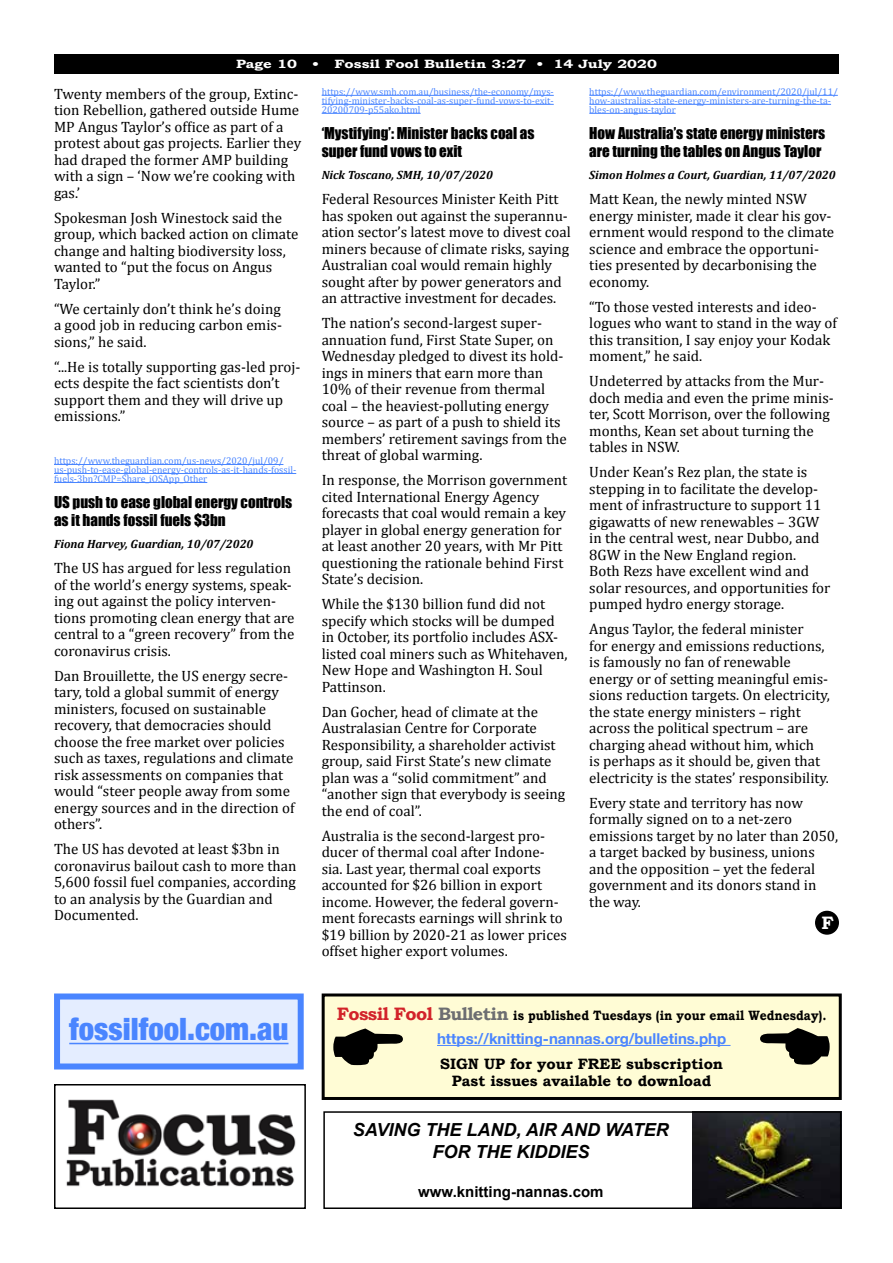
<style>
.page{position:relative;width:893px;height:1263px;background:#fff}
.page>*{position:absolute;margin:0;border:0;box-sizing:border-box;transform-origin:0 0}
.t1{font:900 condensed 30.75px "Helvetica Neue";color:#4a85ff}
.t2{font:italic 700 18px/21.6px "Arial";color:#000;text-align:center}
.t3{font:700 18px "Bookman Old Style";color:#fff}
.t4{font:15px/16.5px "Cambria";color:#000}
.t5{font:15px/18px "Impact";color:#000}
.t6{font:700 15px/16.5px "Bookman Old Style";color:#000;text-align:center}
.t7{font:700 15px "Helvetica Neue";color:#4a85ff}
.t8{font:700 15px "Arial";color:#000}
.t9{font:700 13.5px "Bookman Old Style";color:#000;scale:.9 1}
.t10{font:italic 700 12px "Cambria";color:#000}
.t11{font:700 12px "Bookman Old Style";color:#fff;scale:1.25 1}
.t12{font:9.75px/9px "Cambria";color:#4a85ff}
.s1{font-size:18px;color:#d2232a}
.s2{font-size:18px;color:#6d6e71}
</style>
<div class="page">
<div style="left:54px;top:54px;width:785px;height:20px;background:#000"></div>
<hr style="left:54px;top:464px;width:229px;height:1px;background:#4a85ff">
<hr style="left:54px;top:473px;width:242px;height:1px;background:#4a85ff">
<hr style="left:54px;top:482px;width:153px;height:1px;background:#4a85ff">
<hr style="left:322px;top:95px;width:232px;height:1px;background:#4a85ff">
<hr style="left:322px;top:104px;width:232px;height:1px;background:#4a85ff">
<hr style="left:322px;top:113px;width:99px;height:1px;background:#4a85ff">
<hr style="left:589px;top:95px;width:249px;height:1px;background:#4a85ff">
<hr style="left:589px;top:104px;width:242px;height:1px;background:#4a85ff">
<hr style="left:589px;top:113px;width:87px;height:1px;background:#4a85ff">
<img style="left:66px;top:1099px;width:230px;height:88px">
<div style="left:54px;top:1084px;width:252px;height:125px;border:2px solid #000"></div>
<div style="left:57px;top:996px;width:244px;height:70px;background:#e4edff"></div>
<hr style="left:69px;top:1043px;width:219px;height:1px;background:#4a85ff">
<div style="left:54px;top:993px;width:250px;height:76px;border:6px solid #4a85ff"></div>
<img style="left:693px;top:1114px;width:145px;height:92px">
<div style="left:323px;top:1111px;width:518px;height:98px;border:2px solid #000"></div>
<div style="left:323px;top:995px;width:517px;height:103px;background:#fffcd5"></div>
<hr style="left:437px;top:1045px;width:293px;height:1px;background:#4a85ff">
<div style="left:322px;top:993px;width:520px;height:107px;border:3px solid #000"></div>
<div style="left:816px;top:911px;width:22px;height:23px;background:#000;border-radius:50%"></div>
<div style="left:815px;top:911px;width:24px;height:24px;border:2px solid #000;border-radius:50%"></div>
<p class="t11" style="left:236px;top:57px;width:50px">Page 10</p>
<p class="t11" style="left:312px;top:57px;width:277px">• Fossil Fool Bulletin 3:27 • 14 July 2020</p>
<p class="t4" style="left:54px;top:85px;width:249px">Twenty members of the group, Extinc&shy;tion Rebellion, gathered outside Hume<br>MP Angus Taylor’s office as part of a protest about gas projects. Earlier they had draped the former AMP building with a sign – ‘Now we’re cooking with gas.’</p>
<p class="t4" style="left:54px;top:209px;width:246px">Spokesman Josh Winestock said the group, which backed action on climate change and halting biodiversity loss, wanted to “put the focus on Angus<br>Taylor.”</p>
<p class="t4" style="left:54px;top:300px;width:229px;text-align:justify">“We certainly don’t think he’s doing a good job in reducing carbon emis&shy;sions,” he said.</p>
<p class="t4" style="left:54px;top:358px;width:248px">“...He is totally supporting gas-led proj&shy;ects despite the fact scientists don’t support them and they will drive up emissions.”</p>
<p class="t12" style="left:54px;top:456px;width:244px">https://www.theguardian.com/us-news/2020/jul/09/ us-push-to-ease-global-energy-controls-as-it-hands-fossil&shy;fuels-3bn?CMP=Share_iOSApp_Other</p>
<p class="t5" style="left:54px;top:493px;width:240px">US push to ease global energy controls as it hands fossil fuels $3bn</p>
<p class="t10" style="left:54px;top:537px;width:201px">Fiona Harvey, Guardian, 10/07/2020</p>
<p class="t4" style="left:54px;top:560px;width:242px">The US has argued for less regulation of the world’s energy systems, speak&shy;ing out against the policy interven&shy;tions promoting clean energy that are central to a “green recovery” from the coronavirus crisis.</p>
<p class="t4" style="left:54px;top:667px;width:242px">Dan Brouillette, the US energy secre&shy;tary, told a global summit of energy ministers, focused on sustainable recovery, that democracies should choose the free market over policies such as taxes, regulations and climate risk assessments on companies that would “steer people away from some energy sources and in the direction of others”.</p>
<p class="t4" style="left:54px;top:841px;width:244px">The US has devoted at least $3bn in coronavirus bailout cash to more than<br>5,600 fossil fuel companies, according to an analysis by the Guardian and<br>Documented.</p>
<p class="t12" style="left:322px;top:87px;width:234px;text-align:justify">https://www.smh.com.au/business/the-economy/mys&shy;tifying-minister-backs-coal-as-super-fund-vows-to-exit-20200709-p55ako.html</p>
<p class="t5" style="left:322px;top:124px;width:214px">‘Mystifying’: Minister backs coal as super fund vows to exit</p>
<p class="t10" style="left:322px;top:168px;width:173px">Nick Toscano, SMH, 10/07/2020</p>
<p class="t4" style="left:322px;top:191px;width:251px">Federal Resources Minister Keith Pitt has spoken out against the superannu&shy;ation sector’s latest move to divest coal miners because of climate risks, saying Australian coal would remain highly sought after by power generators and an attractive investment for decades.</p>
<p class="t4" style="left:322px;top:315px;width:247px">The nation’s second-largest super&shy;annuation fund, First State Super, on Wednesday pledged to divest its hold&shy;ings in miners that earn more than 10% of their revenue from thermal coal – the heaviest-polluting energy source – as part of a push to shield its members’ retirement savings from the threat of global warming.</p>
<p class="t4" style="left:322px;top:472px;width:247px">In response, the Morrison government cited International Energy Agency forecasts that coal would remain a key player in global energy generation for at least another 20 years, with Mr Pitt questioning the rationale behind First State’s decision.</p>
<p class="t4" style="left:322px;top:596px;width:247px">While the $130 billion fund did not specify which stocks will be dumped in October, its portfolio includes ASX&shy;listed coal miners such as Whitehaven,<br>New Hope and Washington H. Soul<br>Pattinson.</p>
<p class="t4" style="left:322px;top:703px;width:245px">Dan Gocher, head of climate at the Australasian Centre for Corporate Responsibility, a shareholder activist group, said First State’s new climate plan was a “solid commitment” and “another sign that everybody is seeing the end of coal”.</p>
<p class="t4" style="left:322px;top:827px;width:247px">Australia is the second-largest pro&shy;ducer of thermal coal after Indone&shy;sia. Last year, thermal coal exports accounted for $26 billion in export income. However, the federal govern&shy;ment forecasts earnings will shrink to $19 billion by 2020-21 as lower prices offset higher export volumes.</p>
<p class="t12" style="left:589px;top:87px;width:250px">https://www.theguardian.com/environment/2020/jul/11/ how-australias-state-energy-ministers-are-turning-the-ta&shy;bles-on-angus-taylor</p>
<p class="t5" style="left:589px;top:124px;width:237px">How Australia’s state energy ministers are turning the tables on Angus Taylor</p>
<p class="t10" style="left:589px;top:168px;width:248px">Simon Holmes a Court, Guardian, 11/07/2020</p>
<p class="t4" style="left:589px;top:191px;width:246px">Matt Kean, the newly minted NSW energy minister, made it clear his gov&shy;ernment would respond to the climate science and embrace the opportuni&shy;ties presented by decarbonising the economy.</p>
<p class="t4" style="left:589px;top:298px;width:249px">“To those vested interests and ideo&shy;logues who want to stand in the way of this transition, I say enjoy your Kodak moment,” he said.</p>
<p class="t4" style="left:589px;top:373px;width:246px">Undeterred by attacks from the Mur&shy;doch media and even the prime minis&shy;ter, Scott Morrison, over the following months, Kean set about turning the tables in NSW.</p>
<p class="t4" style="left:589px;top:464px;width:242px">Under Kean’s Rez plan, the state is stepping in to facilitate the develop&shy;ment of infrastructure to support 11 gigawatts of new renewables – 3GW in the central west, near Dubbo, and 8GW in the New England region.<br>Both Rezs have excellent wind and solar resources, and opportunities for pumped hydro energy storage.</p>
<p class="t4" style="left:589px;top:621px;width:242px">Angus Taylor, the federal minister<br>for energy and emissions reductions, is famously no fan of renewable energy or of setting meaningful emis&shy;sions reduction targets. On electricity, the state energy ministers – right across the political spectrum – are charging ahead without him, which<br>is perhaps as it should be, given that electricity is the states’ responsibility.</p>
<p class="t4" style="left:589px;top:794px;width:251px">Every state and territory has now formally signed on to a net-zero emissions target by no later than 2050, a target backed by business, unions and the opposition – yet the federal government and its donors stand in the way.</p>
<p class="t3" style="left:821px;top:912px;width:14px">F</p>
<h1 class="t1" style="left:69px;top:1004px;width:221px">fossilfool.com.au</h1>
<p class="t9" style="left:337px;top:1008px;width:546px"><span class="s1">Fossil Fool</span> <span class="s2">Bulletin</span> is published Tuesdays (in your email Wednesday).</p>
<p class="t7" style="left:437px;top:1027px;width:291px">https://knitting-nannas.org/bulletins.php</p>
<p class="t6" style="left:440px;top:1056px;width:284px">SIGN UP for your FREE subscription<br>Past issues available to download</p>
<p class="t2" style="left:353px;top:1120px;width:317px">SAVING THE LAND, AIR AND WATER<br>FOR THE KIDDIES</p>
<p class="t8" style="left:418px;top:1182px;width:187px">www.knitting-nannas.com</p>
</div>
